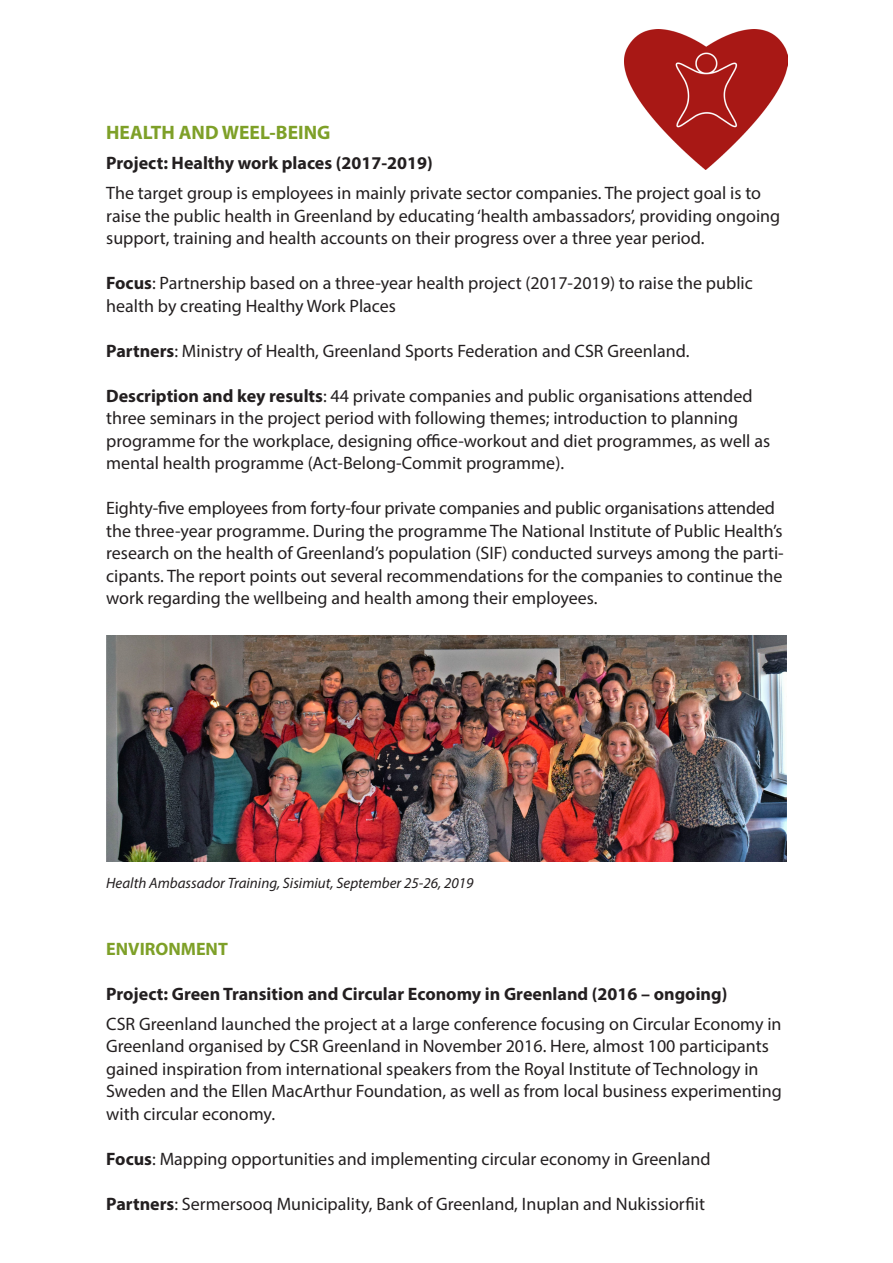
<style>
.page{position:relative;width:893px;height:1263px;background:#fff}
.page>*{position:absolute;margin:0;border:0;box-sizing:border-box;transform-origin:0 0}
.t1{font:700 19.5px "Myriad Pro";color:#7ea028}
.t2{font:18px/22.5px "Myriad Pro";color:#231f20}
.t3{font:700 18px "Myriad Pro";color:#231f20}
.t4{font:700 18px "Myriad Pro";color:#7ea028}
.t5{font:italic 15px "Myriad Pro";color:#231f20}
.s1{font-weight:700}
</style>
<div class="page">
<img style="left:106px;top:635px;width:681px;height:227px">
<img style="left:625px;top:30px;width:163px;height:140px">
<p class="t1" style="left:106px;top:120px;width:226px">HEALTH AND WEEL-BEING</p>
<p class="t3" style="left:106px;top:151px;width:328px">Project: Healthy work places (2017-2019)</p>
<p class="t2" style="left:106px;top:181px;width:676px">The target group is employees in mainly private sector companies. The project goal is to raise the public health in Greenland by educating ‘health ambassadors’, providing ongoing support, training and health accounts on their progress over a three year period.</p>
<p class="t2" style="left:106px;top:271px;width:648px"><span class="s1">Focus</span>: Partnership based on a three-year health project (2017-2019) to raise the public health by creating Healthy Work Places</p>
<p class="t2" style="left:106px;top:339px;width:585px"><span class="s1">Partners</span>: Ministry of Health, Greenland Sports Federation and CSR Greenland.</p>
<p class="t2" style="left:106px;top:384px;width:665px"><span class="s1">Description and key results</span>: 44 private companies and public organisations attended three seminars in the project period with following themes; introduction to planning programme for the workplace, designing office-workout and diet programmes, as well as mental health programme (Act-Belong-Commit programme).</p>
<p class="t2" style="left:106px;top:496px;width:679px">Eighty-five employees from forty-four private companies and public organisations attended the three-year programme. During the programme The National Institute of Public Health’s research on the health of Greenland’s population (SIF) conducted surveys among the parti&shy;cipants. The report points out several recommendations for the companies to continue the work regarding the wellbeing and health among their employees.</p>
<p class="t5" style="left:106px;top:873px;width:369px">Health Ambassador Training, Sisimiut, September 25-26, 2019</p>
<p class="t4" style="left:106px;top:937px;width:123px">ENVIRONMENT</p>
<p class="t3" style="left:106px;top:982px;width:623px">Project: Green Transition and Circular Economy in Greenland (2016 – ongoing)</p>
<p class="t2" style="left:106px;top:1012px;width:677px">CSR Greenland launched the project at a large conference focusing on Circular Economy in Greenland organised by CSR Greenland in November 2016. Here, almost 100 participants gained inspiration from international speakers from the Royal Institute of Technology in Sweden and the Ellen MacArthur Foundation, as well as from local business experimenting with circular economy.</p>
<p class="t2" style="left:106px;top:1147px;width:606px"><span class="s1">Focus</span>: Mapping opportunities and implementing circular economy in Greenland</p>
<p class="t2" style="left:106px;top:1192px;width:600px"><span class="s1">Partners</span>: Sermersooq Municipality, Bank of Greenland, Inuplan and Nukissiorfiit</p>
</div>
